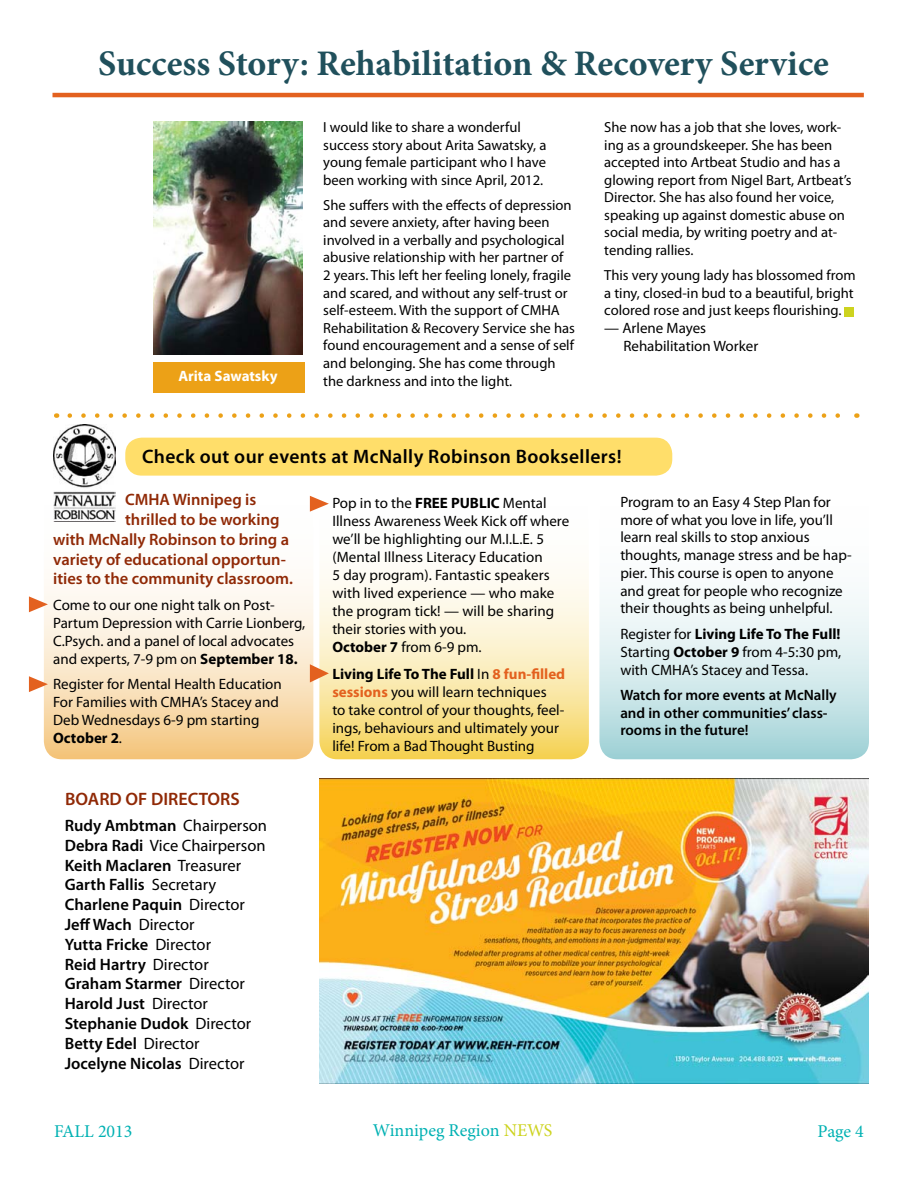
<style>
.page{position:relative;width:918px;height:1188px;background:#fff}
.page>*{position:absolute;margin:0;border:0;box-sizing:border-box;transform-origin:0 0}
.t1{font:700 36px "Minion Pro";color:#20505c}
.t2{font:600 19.5px "Myriad Pro";letter-spacing:.02em;color:#000}
.t3{font:18px "Minion Pro";color:#00b1b3}
.t4{font:600 18px "Myriad Pro";color:#902906}
.t5{font:600 16.5px/19.8px "Myriad Pro";color:#000}
.t6{font:600 16.5px "Myriad Pro";color:#902906}
.t7{font:15px/18px "Myriad Pro";color:#000}
.t8{font:600 15px/17.7px "Myriad Pro";color:#000}
.t9{font:700 15px "Myriad Pro";color:#fff}
.t10{font:14.7px/17.5px "Myriad Pro";color:#000}
.s1{font-weight:700}
.s2{font-weight:700;color:#e3611f}
.s3{font-weight:400}
.s4{color:#cdd31f}
</style>
<div class="page">
<svg style="left:319px;top:480px;width:270px;height:279px"></svg>
<svg style="left:599px;top:481px;width:270px;height:278px"></svg>
<svg style="left:44px;top:480px;width:269px;height:279px"></svg>
<div style="left:125px;top:438px;width:547px;height:38px;background:#ffde6a;border-radius:16px"></div>
<div style="left:844px;top:307px;width:10px;height:10px;background:#cdd31f"></div>
<hr style="left:52px;top:93px;width:812px;height:4px;background:#e3611f">
<img style="left:319px;top:779px;width:550px;height:304px">
<img style="left:154px;top:121px;width:149px;height:233px">
<div style="left:154px;top:362px;width:151px;height:30px;background:#eca117"></div>
<svg style="left:70px;top:413px;width:770px;height:5px"></svg>
<img style="left:54px;top:424px;width:62px;height:97px">
<svg style="left:29px;top:596px;width:19px;height:16px"></svg>
<svg style="left:29px;top:676px;width:19px;height:16px"></svg>
<svg style="left:310px;top:496px;width:19px;height:16px"></svg>
<svg style="left:310px;top:664px;width:19px;height:18px"></svg>
<h1 class="t1" style="left:98px;top:38px;width:732px">Success Story: Rehabilitation &amp; Recovery Service</h1>
<p class="t10" style="left:323px;top:118px;width:225px">I would like to share a wonderful success story about Arita Sawatsky, a young female participant who I have been working with since April, 2012.</p>
<p class="t10" style="left:323px;top:196px;width:253px">She suffers with the effects of depression and severe anxiety, after having been involved in a verbally and psychological abusive relationship with her partner of<br>2 years. This left her feeling lonely, fragile and scared, and without any self-trust or self-esteem. With the support of CMHA Rehabilitation &amp; Recovery Service she has found encouragement and a sense of self and belonging. She has come through the darkness and into the light.</p>
<p class="t10" style="left:604px;top:118px;width:249px">She now has a job that she loves, work&shy;ing as a groundskeeper. She has been accepted into Artbeat Studio and has a glowing report from Nigel Bart, Artbeat’s Director. She has also found her voice, speaking up against domestic abuse on social media, by writing poetry and at&shy;tending rallies.</p>
<p class="t10" style="left:604px;top:266px;width:253px">This very young lady has blossomed from a tiny, closed-in bud to a beautiful, bright colored rose and just keeps flourishing.</p>
<p class="t7" style="left:623px;top:319px;width:136px;text-indent:-19px">— Arlene Mayes<br>Rehabilitation Worker</p>
<p class="t9" style="left:178px;top:366px;width:101px">Arita Sawatsky</p>
<h2 class="t2" style="left:142px;top:444px;width:481px">Check out our events at McNally Robinson Booksellers!</h2>
<p class="t7" style="left:620px;top:493px;width:233px">Program to an Easy 4 Step Plan for more of what you love in life, you’ll learn real skills to stop anxious thoughts, manage stress and be hap&shy;pier. This course is open to anyone and great for people who recognize their thoughts as being unhelpful.</p>
<p class="t7" style="left:620px;top:624px;width:223px;text-align:justify">Register for <span class="s1">Living Life To The Full!<br></span>Starting <span class="s1">October 9</span> from 4-5:30 pm, with CMHA’s Stacey and Tessa.</p>
<p class="t8" style="left:620px;top:686px;width:218px">Watch for more events at McNally and in other communities’ class&shy;rooms in the future!</p>
<p class="t6" style="left:125px;top:489px;width:133px">CMHA Winnipeg is</p>
<p class="t6" style="left:125px;top:509px;width:156px">thrilled to be working</p>
<p class="t6" style="left:53px;top:529px;width:237px">with McNally Robinson to bring a</p>
<p class="t6" style="left:53px;top:549px;width:234px">variety of educational opportun-</p>
<p class="t6" style="left:53px;top:568px;width:241px">ities to the community classroom.</p>
<p class="t7" style="left:53px;top:596px;width:254px">Come to our one night talk on Post-Partum Depression with Carrie Lionberg, C.Psych. and a panel of local advocates and experts, 7-9 pm on <span class="s1">September 18.</span></p>
<p class="t7" style="left:53px;top:675px;width:230px">Register for Mental Health Education<br>For Families with CMHA’s Stacey and<br>Deb Wednesdays 6-9 pm starting<br><span class="s1">October 2</span>.</p>
<p class="t7" style="left:332px;top:493px;width:238px">Pop in to the <span class="s1">FREE PUBLIC</span> Mental<br>Illness Awareness Week Kick off where we’ll be highlighting our M.I.L.E. 5 (Mental Illness Literacy Education<br>5 day program). Fantastic speakers with lived experience — who make the program tick! — will be sharing their stories with you.<br><span class="s1">October 7</span> from 6-9 pm.</p>
<p class="t7" style="left:332px;top:664px;width:234px"><span class="s1">Living Life To The Full</span> In <span class="s2">8 fun-filled sessions</span> you will learn techniques<br>to take control of your thoughts, feel&shy;ings, behaviours and ultimately your life! From a Bad Thought Busting</p>
<p class="t4" style="left:65px;top:788px;width:176px">BOARD OF DIRECTORS</p>
<p class="t5" style="left:65px;top:815px;width:204px">Rudy Ambtman <span class="s3">Chairperson<br></span>Debra Radi <span class="s3">Vice Chairperson<br></span>Keith Maclaren <span class="s3">Treasurer<br></span>Garth Fallis <span class="s3">Secretary<br></span>Charlene Paquin <span class="s3">Director<br></span>Jeff Wach <span class="s3">Director<br></span>Yutta Fricke <span class="s3">Director<br></span>Reid Hartry <span class="s3">Director<br></span>Graham Starmer <span class="s3">Director<br></span>Harold Just <span class="s3">Director<br></span>Stephanie Dudok <span class="s3">Director<br></span>Betty Edel <span class="s3">Director<br></span>Jocelyne Nicolas <span class="s3">Director</span></p>
<p class="t3" style="left:54px;top:1119px;width:80px">FALL 2013</p>
<p class="t3" style="left:373px;top:1118px;width:181px">Winnipeg Region <span class="s4">NEWS</span></p>
<p class="t3" style="left:818px;top:1119px;width:48px">Page 4</p>
</div>
